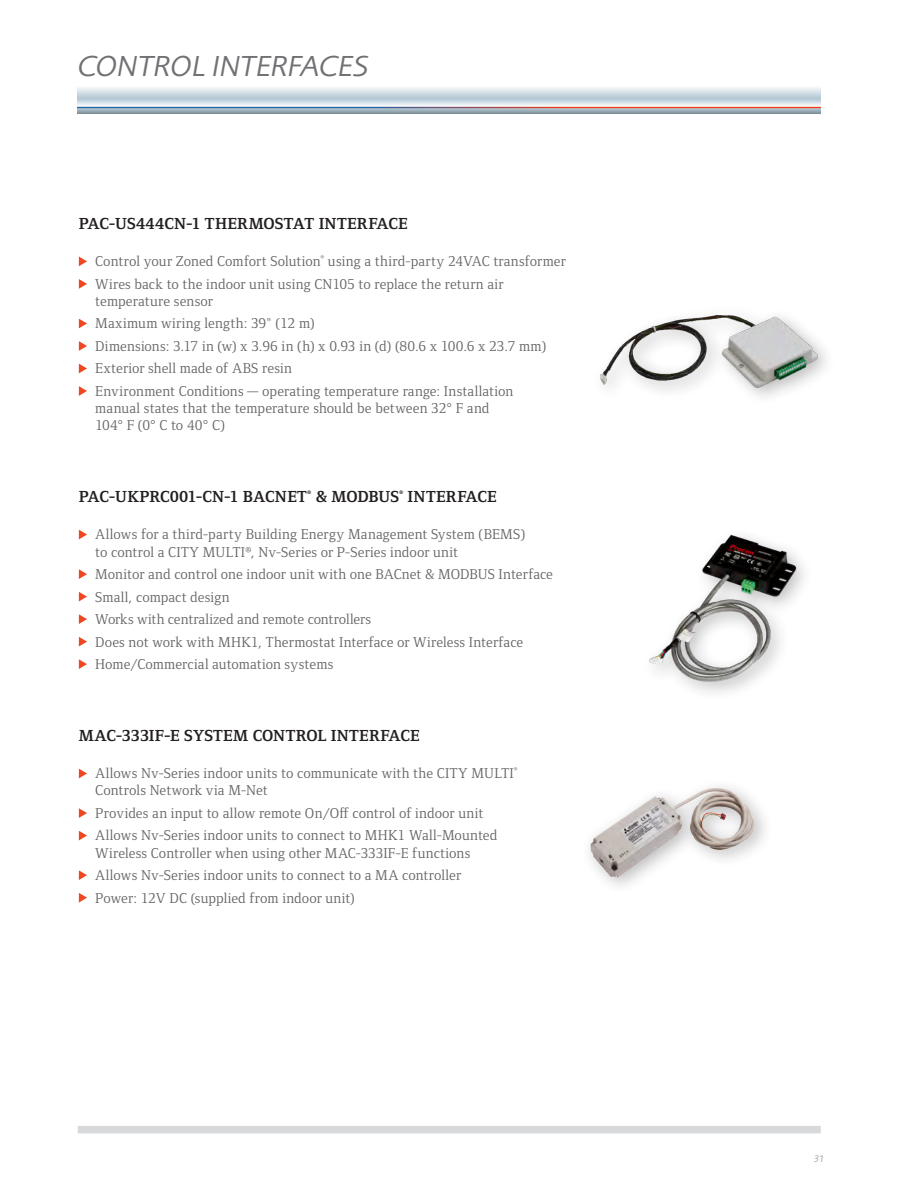
<style>
.page{position:relative;width:918px;height:1188px;background:#fff}
.page>*{position:absolute;margin:0;border:0;box-sizing:border-box;transform-origin:0 0}
.Pg_Header{font:italic 30px "Foundry Sans";letter-spacing:-.005em;color:#717074}
.sh03{font:700 16.5px "Foundry Form Serif";letter-spacing:.01em;color:#231f20}
.sh03-2{font:14.7px/17.1px "Foundry Form Serif";letter-spacing:.01em;color:#636366}
.t1{font:italic 9.75px "Foundry Sans";color:#9e9fa3}
</style>
<div class="page">
<svg style="left:78px;top:87px;width:743px;height:26px;background:#c6cfd7"></svg>
<div style="left:78px;top:1126px;width:743px;height:7px;background:#d8d9db"></div>
<img style="left:600px;top:315px;width:226px;height:82px">
<img style="left:649px;top:534px;width:155px;height:159px">
<img style="left:589px;top:787px;width:176px;height:99px">
<svg style="left:79px;top:257px;width:8px;height:9px"></svg>
<svg style="left:79px;top:279px;width:8px;height:10px"></svg>
<svg style="left:79px;top:319px;width:8px;height:9px"></svg>
<svg style="left:79px;top:341px;width:8px;height:10px"></svg>
<svg style="left:79px;top:364px;width:8px;height:9px"></svg>
<svg style="left:79px;top:386px;width:8px;height:10px"></svg>
<svg style="left:79px;top:530px;width:8px;height:9px"></svg>
<svg style="left:79px;top:569px;width:8px;height:10px"></svg>
<svg style="left:79px;top:592px;width:8px;height:10px"></svg>
<svg style="left:79px;top:614px;width:8px;height:10px"></svg>
<svg style="left:79px;top:637px;width:8px;height:10px"></svg>
<svg style="left:79px;top:659px;width:8px;height:10px"></svg>
<svg style="left:79px;top:769px;width:8px;height:9px"></svg>
<svg style="left:79px;top:808px;width:8px;height:10px"></svg>
<svg style="left:79px;top:831px;width:8px;height:9px"></svg>
<svg style="left:79px;top:870px;width:8px;height:10px"></svg>
<svg style="left:79px;top:893px;width:8px;height:10px"></svg>
<p class="Pg_Header" style="left:78px;top:49px;width:293px">CONTROL INTERFACES</p>
<p class="sh03" style="left:79px;top:214px;width:330px">PAC-US444CN-1 THERMOSTAT INTERFACE</p>
<p class="sh03-2" style="left:95px;top:253px;width:472px">Control your Zoned Comfort Solution<sup>®</sup> using a third-party 24VAC transformer</p>
<p class="sh03-2" style="left:95px;top:275px;width:410px">Wires back to the indoor unit using CN105 to replace the return air temperature sensor</p>
<p class="sh03-2" style="left:95px;top:315px;width:221px">Maximum wiring length: 39" (12 m)</p>
<p class="sh03-2" style="left:95px;top:337px;width:452px">Dimensions: 3.17 in (w) x 3.96 in (h) x 0.93 in (d) (80.6 x 100.6 x 23.7 mm)</p>
<p class="sh03-2" style="left:95px;top:360px;width:198px">Exterior shell made of ABS resin</p>
<p class="sh03-2" style="left:95px;top:382px;width:420px">Environment Conditions—operating temperature range: Installation manual states that the temperature should be between 32° F and<br>104° F (0° C to 40° C)</p>
<p class="sh03" style="left:79px;top:487px;width:419px">PAC-UKPRC001-CN-1 BACNET<sup>®</sup> &amp; MODBUS<sup>®</sup> INTERFACE</p>
<p class="sh03-2" style="left:95px;top:526px;width:432px">Allows for a third-party Building Energy Management System (BEMS) to control a CITY MULTI®, Nv-Series or P-Series indoor unit</p>
<p class="sh03-2" style="left:95px;top:566px;width:459px">Monitor and control one indoor unit with one BACnet &amp; MODBUS Interface</p>
<p class="sh03-2" style="left:95px;top:588px;width:136px">Small, compact design</p>
<p class="sh03-2" style="left:95px;top:611px;width:277px">Works with centralized and remote controllers</p>
<p class="sh03-2" style="left:95px;top:633px;width:430px">Does not work with MHK1, Thermostat Interface or Wireless Interface</p>
<p class="sh03-2" style="left:95px;top:656px;width:240px">Home/Commercial automation systems</p>
<p class="sh03" style="left:79px;top:726px;width:342px">MAC-333IF-E SYSTEM CONTROL INTERFACE</p>
<p class="sh03-2" style="left:95px;top:765px;width:424px">Allows Nv-Series indoor units to communicate with the CITY MULTI<sup>®<br></sup>Controls Network via M-Net</p>
<p class="sh03-2" style="left:95px;top:805px;width:390px">Provides an input to allow remote On/Off control of indoor unit</p>
<p class="sh03-2" style="left:95px;top:827px;width:404px">Allows Nv-Series indoor units to connect to MHK1 Wall-Mounted<br>Wireless Controller when using other MAC-333IF-E functions</p>
<p class="sh03-2" style="left:95px;top:867px;width:367px">Allows Nv-Series indoor units to connect to a MA controller</p>
<p class="sh03-2" style="left:95px;top:889px;width:261px">Power: 12V DC (supplied from indoor unit)</p>
<p class="t1" style="left:814px;top:1153px;width:11px">31</p>
</div>
